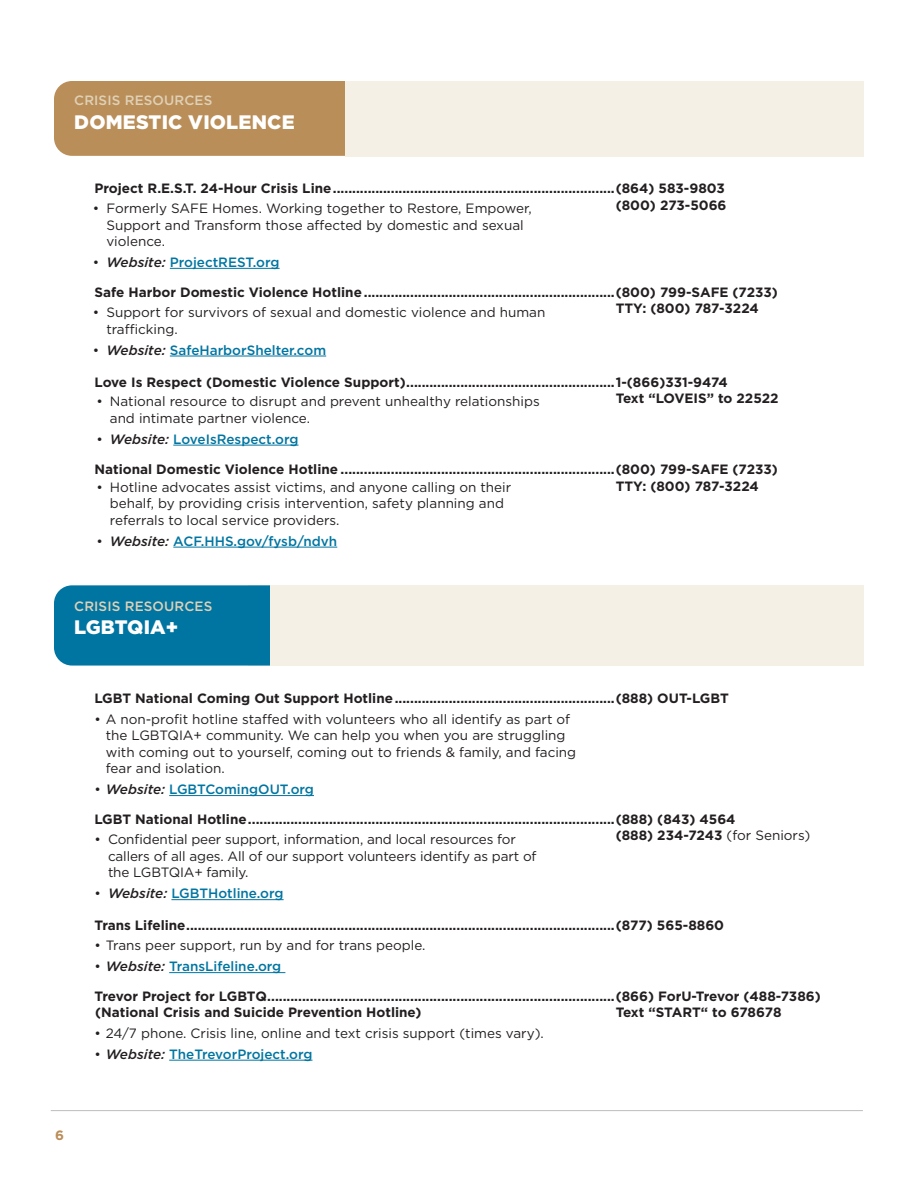
<style>
.page{position:relative;width:918px;height:1188px;background:#fff}
.page>*{position:absolute;margin:0;border:0;box-sizing:border-box;transform-origin:0 0}
.t1{font:900 19.5px "Gotham";letter-spacing:.01em;color:#fff}
.Crisis_text_phone_numbers{font:700 13.5px "Gotham";color:#231f20}
.Extra_chunk_of_Detail_copy{font:13.5px/16.5px "Gotham";color:#231f20}
.Crisis_detail{font:13.5px/16.5px "Gotham";color:#231f20}
.Extra_chunk_of_Detail_copy-2{font:500 13.5px "Gotham";color:#0075a1}
.Second_phone_number{font:700 13.5px "Gotham";color:#231f20}
.Crisis_detail-2{font:500 13.5px "Gotham";color:#0075a1}
.t2{font:500 13.5px "Gotham";letter-spacing:.01em;color:#dfd1b7}
.t3{font:700 13.5px "Gotham";color:#ba8e59}
.s1{font-weight:400;color:#231f20}
.s2{font-style:italic;color:#231f20}
.s3{font-weight:400}
</style>
<div class="page">
<hr style="left:51px;top:1110px;width:812px;height:1px;background:#bcbdc0">
<div style="left:54px;top:81px;width:292px;height:75px;background:#ba8e59"></div>
<div style="left:346px;top:81px;width:518px;height:76px;background:#f5f0e6"></div>
<div style="left:248px;top:585px;width:616px;height:81px;background:#f5f0e6"></div>
<hr style="left:169px;top:795px;width:145px;height:1px;background:#0075a1">
<hr style="left:169px;top:972px;width:116px;height:1px;background:#0075a1">
<hr style="left:169px;top:1060px;width:143px;height:1px;background:#0075a1">
<div style="left:54px;top:585px;width:216px;height:81px;background:#0075a1"></div>
<hr style="left:171px;top:899px;width:113px;height:1px;background:#0075a1">
<hr style="left:170px;top:268px;width:110px;height:1px;background:#0075a1">
<hr style="left:170px;top:356px;width:156px;height:1px;background:#0075a1">
<hr style="left:173px;top:445px;width:125px;height:1px;background:#0075a1">
<hr style="left:173px;top:547px;width:164px;height:1px;background:#0075a1">
<p class="t2" style="left:74px;top:92px;width:140px">CRISIS RESOURCES</p>
<p class="t1" style="left:74px;top:108px;width:222px">DOMESTIC VIOLENCE</p>
<p class="Crisis_text_phone_numbers" style="left:94px;top:180px;width:632px">Project R.E.S.T. 24-Hour Crisis Line.........................................................................(864) 583-9803</p>
<p class="Crisis_text_phone_numbers" style="left:616px;top:196px;width:112px">(800) 273-5066</p>
<p class="Extra_chunk_of_Detail_copy" style="left:106px;top:200px;width:427px;text-indent:-14px">• Formerly SAFE Homes. Working together to Restore, Empower,<br>Support and Transform those affected by domestic and sexual violence.</p>
<p class="Extra_chunk_of_Detail_copy-2" style="left:93px;top:253px;width:188px"><span class="s1">•</span> <span class="s2">Website:</span> ProjectREST.org</p>
<p class="Extra_chunk_of_Detail_copy" style="left:106px;top:304px;width:440px;text-indent:-14px">• Support for survivors of sexual and domestic violence and human trafficking.</p>
<p class="Extra_chunk_of_Detail_copy-2" style="left:93px;top:341px;width:235px"><span class="s1">•</span> <span class="s2">Website:</span> SafeHarborShelter.com</p>
<p class="Crisis_text_phone_numbers" style="left:94px;top:283px;width:685px">Safe Harbor Domestic Violence Hotline.................................................................(800) 799-SAFE (7233)</p>
<p class="Crisis_text_phone_numbers" style="left:616px;top:300px;width:145px">TTY: (800) 787-3224</p>
<p class="Crisis_text_phone_numbers" style="left:94px;top:373px;width:635px">Love Is Respect (Domestic Violence Support)......................................................1-(866)331-9474</p>
<p class="Crisis_text_phone_numbers" style="left:616px;top:389px;width:164px">Text “LOVEIS” to 22522</p>
<p class="Extra_chunk_of_Detail_copy" style="left:110px;top:393px;width:431px;text-indent:-14px">• National resource to disrupt and prevent unhealthy relationships and intimate partner violence.</p>
<p class="Extra_chunk_of_Detail_copy-2" style="left:96px;top:430px;width:204px"><span class="s1">•</span> <span class="s2">Website:</span> LoveIsRespect.org</p>
<p class="Extra_chunk_of_Detail_copy" style="left:110px;top:479px;width:403px;text-indent:-14px">• Hotline advocates assist victims, and anyone calling on their behalf, by providing crisis intervention, safety planning and referrals to local service providers.</p>
<p class="Extra_chunk_of_Detail_copy-2" style="left:96px;top:532px;width:242px"><span class="s1">•</span> <span class="s2">Website:</span> ACF.HHS.gov/fysb/ndvh</p>
<p class="Crisis_text_phone_numbers" style="left:94px;top:461px;width:685px">National Domestic Violence Hotline .......................................................................(800) 799-SAFE (7233)</p>
<p class="Crisis_text_phone_numbers" style="left:616px;top:477px;width:145px">TTY: (800) 787-3224</p>
<p class="t2" style="left:74px;top:597px;width:140px">CRISIS RESOURCES</p>
<p class="t1" style="left:74px;top:614px;width:106px">LGBTQIA+</p>
<p class="Crisis_text_phone_numbers" style="left:94px;top:689px;width:636px">LGBT National Coming Out Support Hotline.........................................................(888) OUT-LGBT</p>
<p class="Crisis_detail" style="left:106px;top:711px;width:472px;text-indent:-11px">• A non-profit hotline staffed with volunteers who all identify as part of the LGBTQIA+ community. We can help you when you are struggling with coming out to yourself, coming out to friends &amp; family, and facing fear and isolation.</p>
<p class="Crisis_detail-2" style="left:94px;top:781px;width:221px"><span class="s1">•</span> <span class="s2">Website:</span> LGBTComingOUT.org</p>
<p class="Crisis_text_phone_numbers" style="left:95px;top:810px;width:643px">LGBT National Hotline...............................................................................................(888) (843) 4564</p>
<p class="Second_phone_number" style="left:616px;top:826px;width:196px">(888) 234-7243 <span class="s3">(for Seniors)</span></p>
<p class="Extra_chunk_of_Detail_copy" style="left:108px;top:831px;width:430px;text-indent:-14px">• Confidential peer support, information, and local resources for callers of all ages. All of our support volunteers identify as part of the LGBTQIA+ family.</p>
<p class="Extra_chunk_of_Detail_copy-2" style="left:94px;top:885px;width:191px"><span class="s1">•</span> <span class="s2">Website:</span> LGBTHotline.org</p>
<p class="Crisis_text_phone_numbers" style="left:94px;top:916px;width:631px">Trans Lifeline...............................................................................................................(877) 565-8860</p>
<p class="Crisis_detail" style="left:94px;top:937px;width:333px">• Trans peer support, run by and for trans people.</p>
<p class="Crisis_detail-2" style="left:94px;top:958px;width:188px"><span class="s1">•</span> <span class="s2">Website:</span> TransLifeline.org</p>
<p class="Crisis_text_phone_numbers" style="left:95px;top:987px;width:728px">Trevor Project for LGBTQ..........................................................................................(866) ForU-Trevor (488-7386)</p>
<p class="Second_phone_number" style="left:95px;top:1003px;width:328px">(National Crisis and Suicide Prevention Hotline)</p>
<p class="Second_phone_number" style="left:616px;top:1003px;width:167px">Text “START“ to 678678</p>
<p class="Crisis_detail" style="left:94px;top:1025px;width:451px">• 24/7 phone. Crisis line, online and text crisis support (times vary).</p>
<p class="Crisis_detail-2" style="left:94px;top:1045px;width:219px"><span class="s1">•</span> <span class="s2">Website:</span> TheTrevorProject.org</p>
<p class="t3" style="left:55px;top:1126px;width:10px">6</p>
</div>
